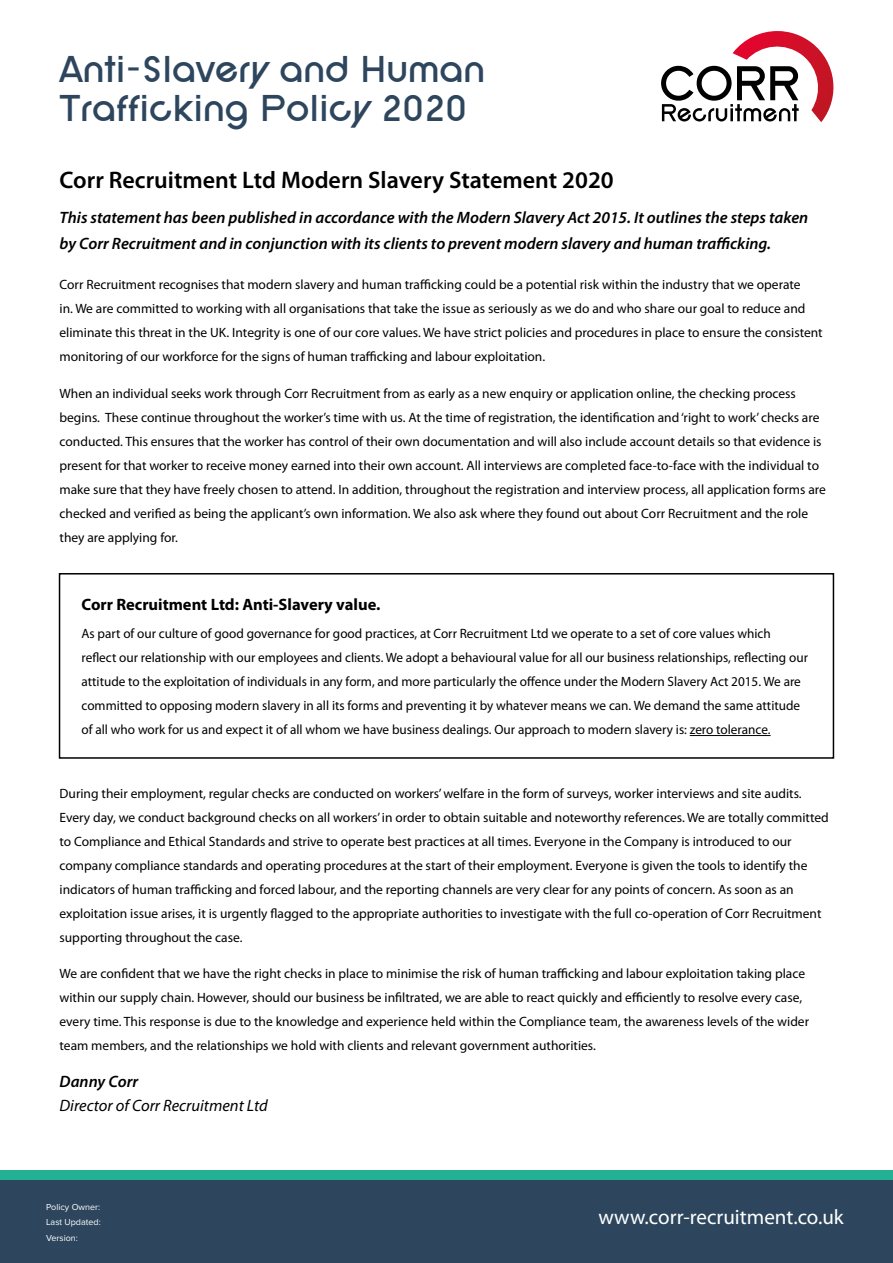
<style>
.page{position:relative;width:893px;height:1263px;background:#fff}
.page>*{position:absolute;margin:0;border:0;box-sizing:border-box;transform-origin:0 0}
.t1{font:700 38.85px/38.8px "SF New Republic";color:#2d465e}
.t2{font:600 24px "Myriad Pro";color:#000}
.t3{font:21px "Myriad Pro";color:#fff}
.t4{font:italic 600 16.5px/26.1px "Myriad Pro";color:#000}
.t5{font:700 16.5px "Myriad Pro";color:#000}
.t6{font:italic 16.5px "Myriad Pro";color:#000}
.t7{font:13.5px/24px "Myriad Pro";color:#000}
.t8{font:9px/15.6px "Proxima Nova";color:#fff;text-align:justify}
</style>
<div class="page">
<svg style="left:661px;top:31px;width:173px;height:91px"></svg>
<hr style="left:690px;top:735px;width:81px;height:1px;background:#000">
<div style="left:59px;top:573px;width:775px;height:186px;border:2px solid #000"></div>
<div style="left:0;top:1179px;width:893px;height:84px;background:#2d465e"></div>
<div style="left:0;top:1170px;width:893px;height:9px;background:#24b094"></div>
<h1 class="t1" style="left:60px;top:51px;width:427px">Anti-Slavery and Human<br>Trafficking Policy 2020</h1>
<h2 class="t2" style="left:60px;top:165px;width:556px">Corr Recruitment Ltd Modern Slavery Statement 2020</h2>
<p class="t4" style="left:60px;top:204px;width:750px">This statement has been published in accordance with the Modern Slavery Act 2015. It outlines the steps taken by Corr Recruitment and in conjunction with its clients to prevent modern slavery and human trafficking.</p>
<p class="t7" style="left:60px;top:272px;width:765px">Corr Recruitment recognises that modern slavery and human trafficking could be a potential risk within the industry that we operate<br>in. We are committed to working with all organisations that take the issue as seriously as we do and who share our goal to reduce and eliminate this threat in the UK. Integrity is one of our core values. We have strict policies and procedures in place to ensure the consistent monitoring of our workforce for the signs of human trafficking and labour exploitation.</p>
<p class="t7" style="left:60px;top:381px;width:768px">When an individual seeks work through Corr Recruitment from as early as a new enquiry or application online, the checking process begins. These continue throughout the worker’s time with us. At the time of registration, the identification and ‘right to work’ checks are conducted. This ensures that the worker has control of their own documentation and will also include account details so that evidence is present for that worker to receive money earned into their own account. All interviews are completed face-to-face with the individual to make sure that they have freely chosen to attend. In addition, throughout the registration and interview process, all application forms are checked and verified as being the applicant’s own information. We also ask where they found out about Corr Recruitment and the role they are applying for.</p>
<p class="t5" style="left:82px;top:594px;width:300px">Corr Recruitment Ltd: Anti-Slavery value.</p>
<p class="t7" style="left:82px;top:621px;width:728px">As part of our culture of good governance for good practices, at Corr Recruitment Ltd we operate to a set of core values which reflect our relationship with our employees and clients. We adopt a behavioural value for all our business relationships, reflecting our attitude to the exploitation of individuals in any form, and more particularly the offence under the Modern Slavery Act 2015. We are committed to opposing modern slavery in all its forms and preventing it by whatever means we can. We demand the same attitude of all who work for us and expect it of all whom we have business dealings. Our approach to modern slavery is: zero tolerance.</p>
<p class="t7" style="left:60px;top:781px;width:771px">During their employment, regular checks are conducted on workers’ welfare in the form of surveys, worker interviews and site audits.<br>Every day, we conduct background checks on all workers’ in order to obtain suitable and noteworthy references. We are totally committed to Compliance and Ethical Standards and strive to operate best practices at all times. Everyone in the Company is introduced to our company compliance standards and operating procedures at the start of their employment. Everyone is given the tools to identify the indicators of human trafficking and forced labour, and the reporting channels are very clear for any points of concern. As soon as an exploitation issue arises, it is urgently flagged to the appropriate authorities to investigate with the full co-operation of Corr Recruitment supporting throughout the case.</p>
<p class="t7" style="left:60px;top:962px;width:751px">We are confident that we have the right checks in place to minimise the risk of human trafficking and labour exploitation taking place within our supply chain. However, should our business be infiltrated, we are able to react quickly and efficiently to resolve every case, every time. This response is due to the knowledge and experience held within the Compliance team, the awareness levels of the wider team members, and the relationships we hold with clients and relevant government authorities.</p>
<p class="t4" style="left:60px;top:1068px;width:80px">Danny Corr</p>
<p class="t6" style="left:60px;top:1095px;width:210px">Director of Corr Recruitment Ltd</p>
<p class="t8" style="left:46px;top:1199px;width:56px">Policy Owner:<br>Last Updated:<br>Version:</p>
<h3 class="t3" style="left:599px;top:1204px;width:247px">www.corr-recruitment.co.uk</h3>
</div>
